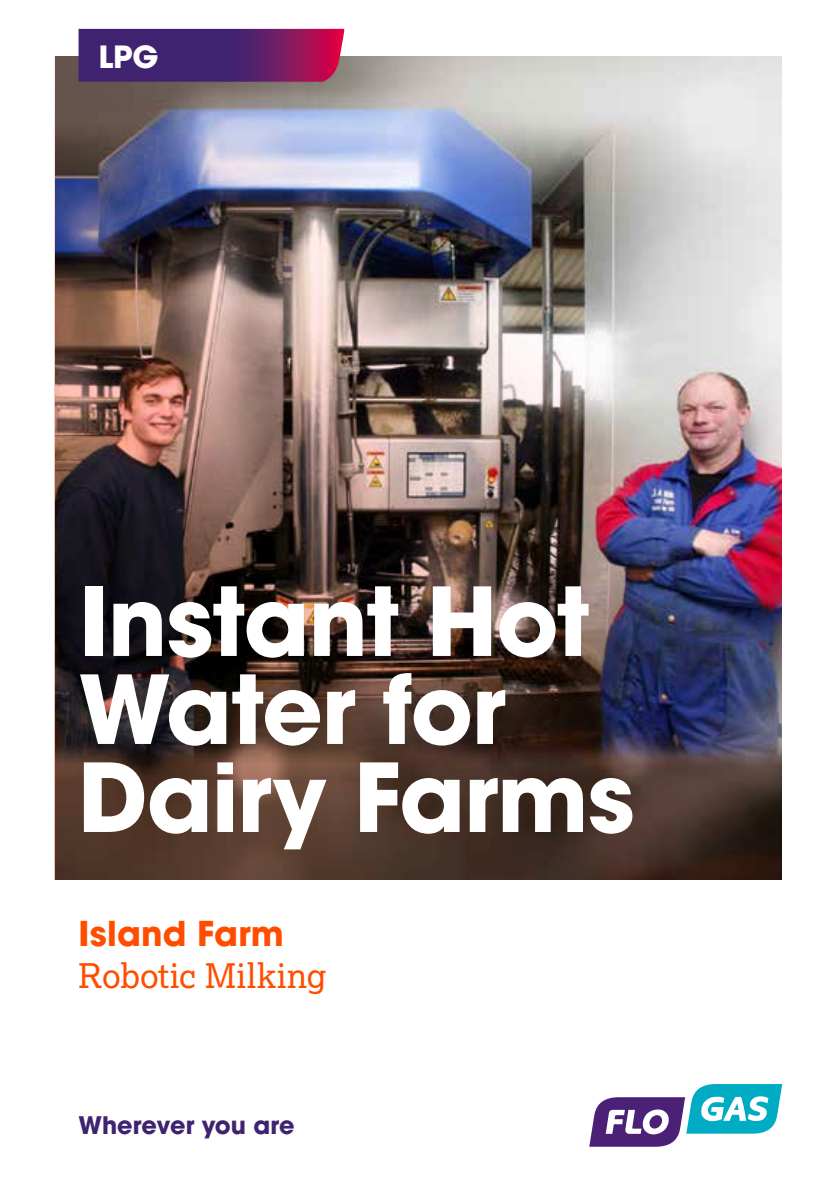
<style>
.page{position:relative;width:840px;height:1191px;background:#fff}
.page>*{position:absolute;margin:0;border:0;box-sizing:border-box;transform-origin:0 0}
.t1{font:700 94px/88px "Avant Garde";letter-spacing:-.015em;color:#fff}
.t2{font:34px "Lexia";letter-spacing:.005em;color:#ff4d00}
.t3{font:700 34px "Avant Garde";letter-spacing:.005em;color:#ff4d00}
.t4{font:700 30.4px "Avant Garde";color:#fff}
.t5{font:700 24px "Avant Garde";color:#3f2270}
</style>
<div class="page">
<img style="left:55px;top:57px;width:726px;height:822px">
<svg style="left:589px;top:1084px;width:192px;height:62px"></svg>
<svg style="left:78px;top:29px;width:266px;height:53px;background:#5c2069"></svg>
<p class="t4" style="left:98px;top:37px;width:62px">LPG</p>
<p class="t1" style="left:78px;top:577px;width:557px">Instant Hot<br>Water for<br>Dairy Farms</p>
<p class="t3" style="left:78px;top:911px;width:207px">Island Farm</p>
<p class="t2" style="left:78px;top:954px;width:249px">Robotic Milking</p>
<p class="t5" style="left:78px;top:1109px;width:217px">Wherever you are</p>
</div>
